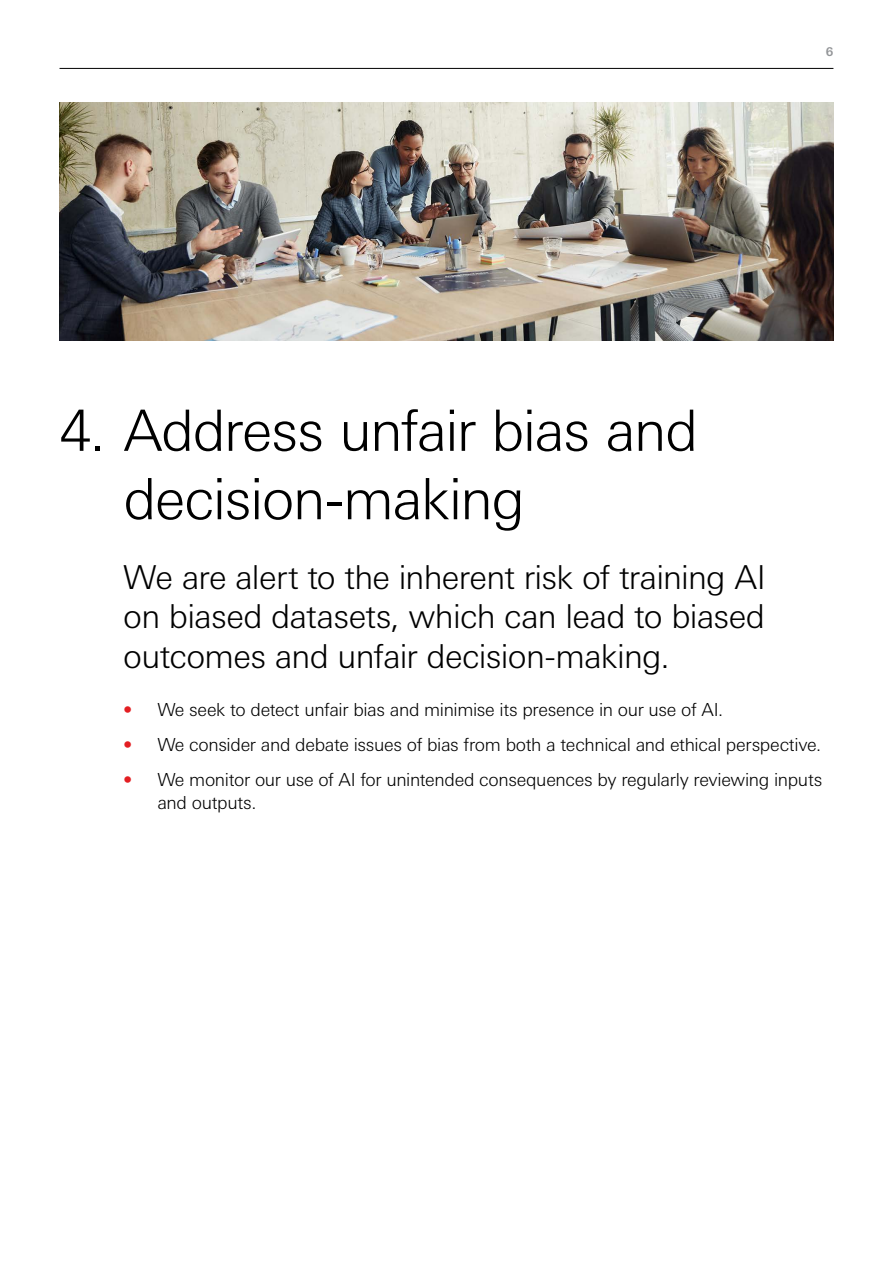
<style>
.page{position:relative;width:893px;height:1263px;background:#fff}
.page>*{position:absolute;margin:0;border:0;box-sizing:border-box;transform-origin:0 0}
.Heading_L1{font:300 57px/68.4px "Univers Nextfor HSBC";letter-spacing:-.03em;color:#000}
.Heading_L2{font:300 33px/39.6px "Univers Nextfor HSBC";letter-spacing:-.02em;color:#000;text-align:justify}
.t1{font:300 18px/22.5px "Univers Nextfor HSBC";letter-spacing:-.02em;color:#000}
.t2{font:700 12px "Univers Nextfor HSBC";color:#939598}
.s1{color:#e31e22}
</style>
<div class="page">
<hr style="left:60px;top:68px;width:773px;height:1px;background:#000">
<img style="left:60px;top:102px;width:773px;height:238px">
<p class="t2" style="left:826px;top:43px;width:9px">6</p>
<h1 class="Heading_L1" style="left:123px;top:393px;width:576px;text-indent:-64px">4. Address unfair bias and decision-making</h1>
<h2 class="Heading_L2" style="left:123px;top:555px;width:644px">We are alert to the inherent risk of training AI on biased datasets, which can lead to biased outcomes and unfair decision-making.</h2>
<p class="t1" style="left:123px;top:697px;width:601px"><span class="s1">•</span> We seek to detect unfair bias and minimise its presence in our use of AI.</p>
<p class="t1" style="left:123px;top:732px;width:699px"><span class="s1">•</span> We consider and debate issues of bias from both a technical and ethical perspective.</p>
<p class="t1" style="left:157px;top:767px;width:666px;text-indent:-34px"><span class="s1">•</span> We monitor our use of AI for unintended consequences by regularly reviewing inputs and outputs.</p>
</div>
